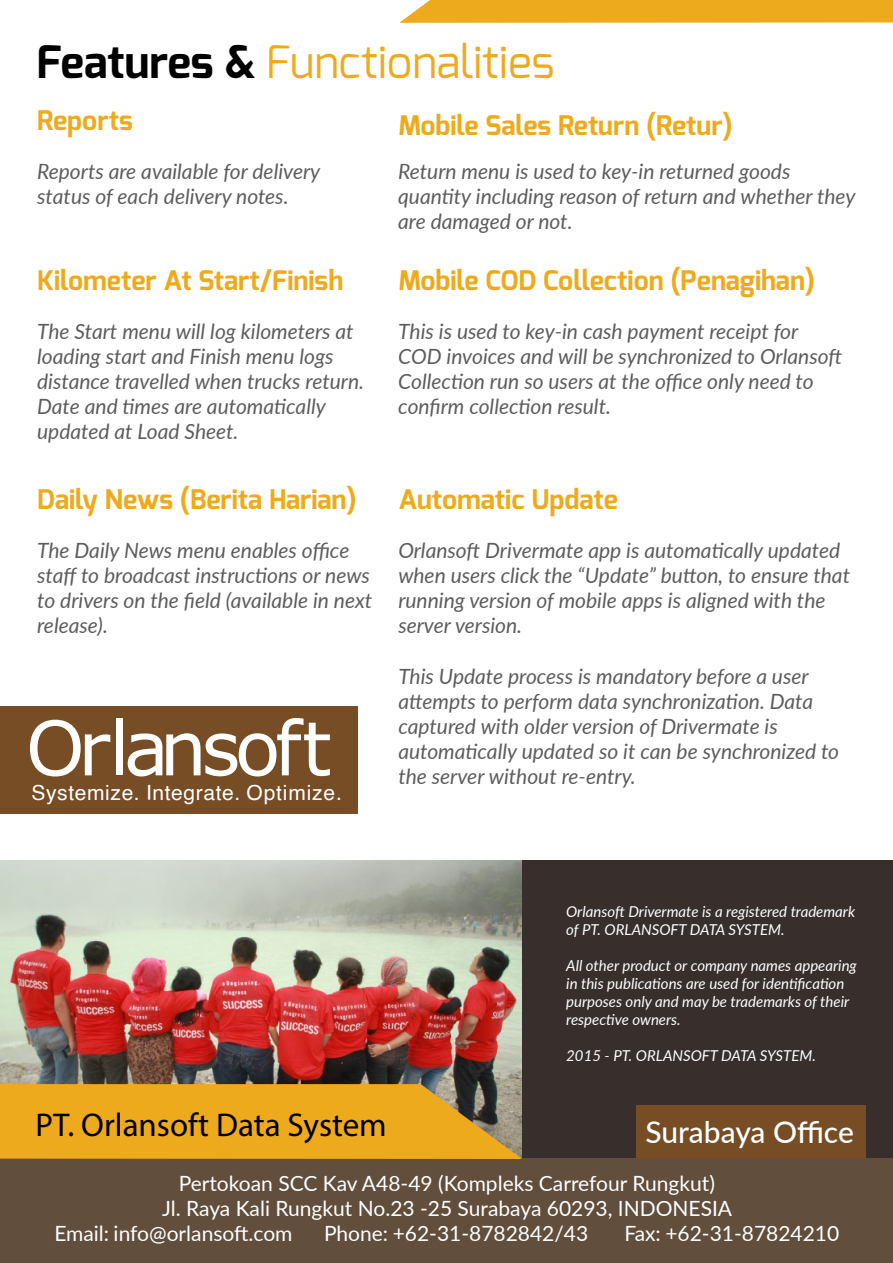
<style>
.page{position:relative;width:893px;height:1263px;background:#fff}
.page>*{position:absolute;margin:0;border:0;box-sizing:border-box;transform-origin:0 0}
.t1{font:75px "Verdana";letter-spacing:-.075em;color:#fff}
.t2{font:45px "Exo";color:#eeaa1d}
.t3{font:33px "Myriad Pro";color:#000}
.t4{font:500 30px "Lato";letter-spacing:-.005em;color:#fff}
.t5{font:700 27px "Exo";color:#eeaa1d}
.t6{font:italic 21px/25.2px "Lato";color:#5c5c5c}
.t7{font:21px "Lato";color:#fff}
.t8{font:21px "Helvetica";letter-spacing:.03em;color:#fff}
.t9{font:italic 15px/18px "Lato";color:#fff}
.s1{font-weight:700;color:#000}
</style>
<div class="page">
<div style="left:518px;top:860px;width:375px;height:300px;background:#362f2c"></div>
<img style="left:0;top:861px;width:521px;height:223px">
<div style="left:636px;top:1105px;width:230px;height:56px;background:#764d24"></div>
<div style="left:0;top:1158px;width:893px;height:105px;background:#614e3c"></div>
<svg style="left:0;top:1084px;width:521px;height:75px;background:#e2a424"></svg>
<svg style="left:400px;top:0;width:493px;height:23px;background:#eead27"></svg>
<div style="left:0;top:707px;width:357px;height:107px;background:#764d24"></div>
<h2 class="t2" style="left:36px;top:32px;width:520px"><span class="s1">Features &amp;</span> Functionalities</h2>
<p class="t5" style="left:37px;top:103px;width:97px">Reports</p>
<p class="t5" style="left:398px;top:108px;width:336px">Mobile Sales Return (Retur)</p>
<p class="t6" style="left:37px;top:158px;width:285px">Reports are available for delivery status of each delivery notes.</p>
<p class="t5" style="left:37px;top:263px;width:307px">Kilometer At Start/Finish</p>
<p class="t6" style="left:37px;top:317px;width:328px">The Start menu will log kilometers at loading start and Finish menu logs distance travelled when trucks return.<br>Date and times are automatically updated at Load Sheet.</p>
<p class="t6" style="left:398px;top:158px;width:459px">Return menu is used to key-in returned goods quantity including reason of return and whether they are damaged or not.</p>
<p class="t5" style="left:398px;top:263px;width:418px">Mobile COD Collection (Penagihan)</p>
<p class="t6" style="left:398px;top:317px;width:445px">This is used to key-in cash payment receipt for COD invoices and will be synchronized to Orlansoft Collection run so users at the office only need to confirm collection result.</p>
<p class="t5" style="left:37px;top:482px;width:321px">Daily News (Berita Harian)</p>
<p class="t5" style="left:398px;top:482px;width:221px">Automatic Update</p>
<p class="t6" style="left:37px;top:536px;width:337px">The Daily News menu enables office staff to broadcast instructions or news to drivers on the field (available in next release).</p>
<p class="t6" style="left:398px;top:536px;width:453px">Orlansoft Drivermate app is automatically updated when users click the “Update” button, to ensure that running version of mobile apps is aligned with the server version.</p>
<p class="t6" style="left:398px;top:662px;width:442px">This Update process is mandatory before a user attempts to perform data synchronization. Data captured with older version of Drivermate is automatically updated so it can be synchronized to the server without re-entry.</p>
<h1 class="t1" style="left:26px;top:696px;width:307px">Orlansoft</h1>
<p class="t8" style="left:31px;top:776px;width:312px">Systemize. Integrate. Optimize.</p>
<p class="t9" style="left:566px;top:902px;width:290px">Orlansoft Drivermate is a registered trademark of PT. ORLANSOFT DATA SYSTEM.</p>
<p class="t9" style="left:566px;top:956px;width:292px">All other product or company names appearing in this publications are used for identification purposes only and may be trademarks of their respective owners.</p>
<p class="t9" style="left:566px;top:1046px;width:251px">2015 - PT. ORLANSOFT DATA SYSTEM.</p>
<h3 class="t3" style="left:35px;top:1104px;width:353px">PT. Orlansoft Data System</h3>
<h3 class="t4" style="left:645px;top:1111px;width:210px">Surabaya Office</h3>
<p class="t7" style="left:179px;top:1168px;width:538px">Pertokoan SCC Kav A48-49 (Kompleks Carrefour Rungkut)</p>
<p class="t7" style="left:162px;top:1193px;width:571px">Jl. Raya Kali Rungkut No.23 -25 Surabaya 60293, INDONESIA</p>
<p class="t7" style="left:54px;top:1218px;width:240px">Email: info@orlansoft.com</p>
<p class="t7" style="left:324px;top:1218px;width:266px">Phone: +62-31-8782842/43</p>
<p class="t7" style="left:624px;top:1218px;width:216px">Fax: +62-31-87824210</p>
</div>
